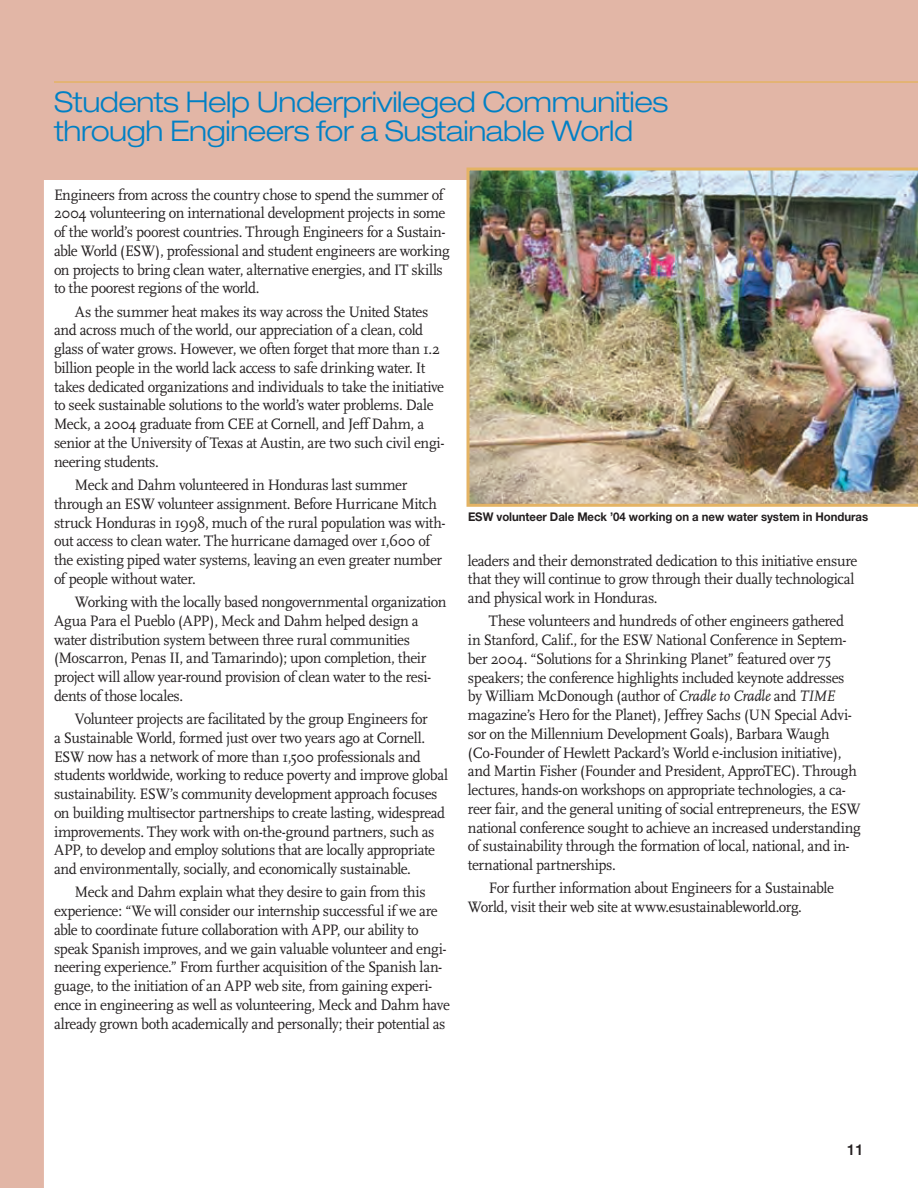
<style>
.page{position:relative;width:918px;height:1188px;background:#e2b6a6}
.page>*{position:absolute;margin:0;border:0;box-sizing:border-box;transform-origin:0 0}
.t1{font:300 expanded 28.5px/28.5px "Helvetica Neue";letter-spacing:-.015em;color:#0080c5}
.t2{font:15.75px/18.8px "Scala";letter-spacing:-.025em;color:#231f20;scale:.95 1}
.t3{font:500 15px "Helvetica Neue";color:#231f20}
.t4{font:700 12px "Helvetica Neue";letter-spacing:-.005em;color:#231f20;scale:.95 1}
.s1{font-style:italic}
</style>
<div class="page">
<div style="left:44px;top:180px;width:874px;height:1008px;background:#fff"></div>
<hr style="left:0;top:0;width:1px;height:1188px;background:#eecb86">
<img style="left:0;top:867px;width:1px;height:320px">
<img style="left:466px;top:168px;width:452px;height:339px">
<hr style="left:54px;top:81px;width:864px;height:2px;background:#e4b364">
<h1 class="t1" style="left:54px;top:91px;width:616px">Students Help Underprivileged Communities through Engineers for a Sustainable World</h1>
<p class="t2" style="left:54px;top:186px;width:418px">Engineers from across the country chose to spend the summer of 2004 volunteering on international development projects in some of the world’s poorest countries. Through Engineers for a Sustain&shy;able World (ESW), professional and student engineers are working on projects to bring clean water, alternative energies, and IT skills to the poorest regions of the world.</p>
<p class="t2" style="left:54px;top:304px;width:413px;text-indent:21px">As the summer heat makes its way across the United States and across much of the world, our appreciation of a clean, cold glass of water grows. However, we often forget that more than 1.2 billion people in the world lack access to safe drinking water. It takes dedicated organizations and individuals to take the initiative to seek sustainable solutions to the world’s water problems. Dale Meck, a 2004 graduate from CEE at Cornell, and Jeff Dahm, a senior at the University of Texas at Austin, are two such civil engi&shy;neering students.</p>
<p class="t2" style="left:54px;top:477px;width:414px;text-indent:21px">Meck and Dahm volunteered in Honduras last summer through an ESW volunteer assignment. Before Hurricane Mitch struck Honduras in 1998, much of the rural population was with&shy;out access to clean water. The hurricane damaged over 1,600 of the existing piped water systems, leaving an even greater number of people without water.</p>
<p class="t2" style="left:54px;top:594px;width:415px;text-indent:21px">Working with the locally based nongovernmental organization Agua Para el Pueblo (APP), Meck and Dahm helped design a water distribution system between three rural communities (Moscarron, Penas II, and Tamarindo); upon completion, their project will allow year-round provision of clean water to the resi&shy;dents of those locales.</p>
<p class="t2" style="left:54px;top:711px;width:416px;text-indent:21px">Volunteer projects are facilitated by the group Engineers for<br>a Sustainable World, formed just over two years ago at Cornell.<br>ESW now has a network of more than 1,500 professionals and students worldwide, working to reduce poverty and improve global sustainability. ESW’s community development approach focuses on building multisector partnerships to create lasting, widespread improvements. They work with on-the-ground partners, such as APP, to develop and employ solutions that are locally appropriate and environmentally, socially, and economically sustainable.</p>
<p class="t2" style="left:54px;top:884px;width:418px;text-indent:21px">Meck and Dahm explain what they desire to gain from this experience: “We will consider our internship successful if we are able to coordinate future collaboration with APP, our ability to speak Spanish improves, and we gain valuable volunteer and engi&shy;neering experience.” From further acquisition of the Spanish lan&shy;guage, to the initiation of an APP web site, from gaining experi&shy;ence in engineering as well as volunteering, Meck and Dahm have already grown both academically and personally; their potential as</p>
<p class="t4" style="left:468px;top:513px;width:423px">ESW volunteer Dale Meck ’04 working on a new water system in Honduras</p>
<p class="t2" style="left:468px;top:552px;width:411px">leaders and their demonstrated dedication to this initiative ensure that they will continue to grow through their dually technological and physical work in Honduras.</p>
<p class="t2" style="left:468px;top:613px;width:415px;text-indent:21px">These volunteers and hundreds of other engineers gathered<br>in Stanford, Calif., for the ESW National Conference in Septem&shy;ber 2004. “Solutions for a Shrinking Planet” featured over 75 speakers; the conference highlights included keynote addresses by William McDonough (author of <span class="s1">Cradle to Cradle</span> and <span class="s1">TIME </span>magazine’s Hero for the Planet), Jeffrey Sachs (UN Special Advi&shy;sor on the Millennium Development Goals), Barbara Waugh (Co-Founder of Hewlett Packard’s World e-inclusion initiative), and Martin Fisher (Founder and President, ApproTEC). Through lectures, hands-on workshops on appropriate technologies, a ca&shy;reer fair, and the general uniting of social entrepreneurs, the ESW national conference sought to achieve an increased understanding of sustainability through the formation of local, national, and in&shy;ternational partnerships.</p>
<p class="t2" style="left:468px;top:880px;width:387px;text-indent:21px">For further information about Engineers for a Sustainable<br>World, visit their web site at www.esustainableworld.org.</p>
<p class="t3" style="left:847px;top:1137px;width:18px">11</p>
</div>
